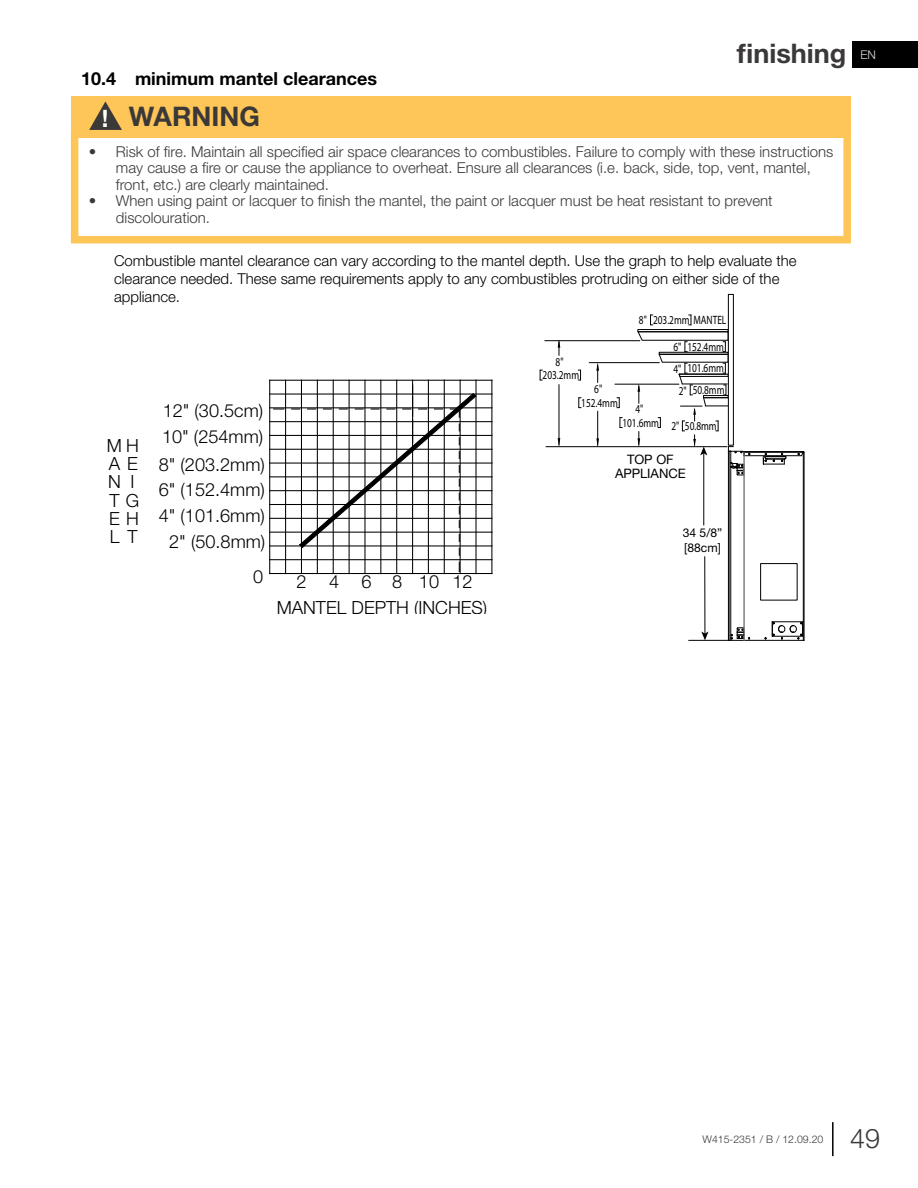
<style>
.page{position:relative;width:918px;height:1188px;background:#fff}
.page>*{position:absolute;margin:0;border:0;box-sizing:border-box;transform-origin:0 0}
.t1{font:700 27px "Helvetica Neue";color:#3b3838}
.t2{font:300 27px "Helvetica Neue";color:#3b3838}
.t3{font:300 18.15px/18.1px "Helvetica Neue";color:#000}
.t4{font:700 18px "Helvetica Neue";color:#000}
.t5{font:300 15px/16.5px "Helvetica Neue";color:#3b3838}
.t6{font:300 15px/18px "Helvetica Neue";color:#000}
.t7{font:13.05px/14.2px "Helvetica Neue";color:#000;text-align:center}
.t8{font:12.15px/13.4px "Myriad Pro";letter-spacing:-.005em;color:#000;text-align:center;scale:.77 1}
.t9{font:12.15px/14.5px "Helvetica Neue";color:#000}
.t10{font:300 12px "Helvetica Neue";color:#dcddde}
.t11{font:300 10.5px "Helvetica Neue";color:#3b3838}
.t12{font:700 9px "Helvetica Neue";color:#000}
.s1{font-size:24px;color:#fff}
</style>
<div class="page">
<div style="left:853px;top:41px;width:65px;height:26px;background:#000"></div>
<hr style="left:832px;top:1122px;width:2px;height:34px;background:#000">
<hr style="left:546px;top:446px;width:181px;height:1px;background:#010101">
<hr style="left:615px;top:384px;width:64px;height:1px;background:#010101">
<hr style="left:589px;top:362px;width:70px;height:1px;background:#010101">
<hr style="left:545px;top:340px;width:95px;height:1px;background:#010101">
<div style="left:638px;top:329px;width:90px;height:3px;border:1px solid #010101"></div>
<svg style="left:558px;top:339px;width:2px;height:16px"></svg>
<hr style="left:559px;top:385px;width:1px;height:60px;background:#000">
<svg style="left:596px;top:438px;width:3px;height:9px"></svg>
<svg style="left:596px;top:363px;width:3px;height:19px"></svg>
<hr style="left:597px;top:411px;width:1px;height:34px;background:#000">
<hr style="left:803px;top:452px;width:1px;height:188px;background:#000">
<hr style="left:744px;top:640px;width:59px;height:1px;background:#000">
<hr style="left:804px;top:452px;width:1px;height:188px;background:#000">
<svg style="left:764px;top:622px;width:41px;height:19px"></svg>
<hr style="left:744px;top:451px;width:59px;height:1px;background:#000">
<hr style="left:744px;top:452px;width:59px;height:1px;background:#000">
<hr style="left:744px;top:455px;width:58px;height:1px;background:#000">
<svg style="left:797px;top:451px;width:8px;height:5px"></svg>
<svg style="left:763px;top:453px;width:24px;height:12px"></svg>
<div style="left:760px;top:563px;width:37px;height:37px;border:1px solid #000"></div>
<div style="left:728px;top:294px;width:6px;height:152px;border:1px solid #010101"></div>
<svg style="left:650px;top:315px;width:3px;height:10px"></svg>
<svg style="left:689px;top:315px;width:3px;height:10px"></svg>
<svg style="left:619px;top:417px;width:3px;height:11px"></svg>
<svg style="left:578px;top:397px;width:3px;height:11px"></svg>
<svg style="left:617px;top:397px;width:3px;height:11px"></svg>
<svg style="left:540px;top:370px;width:2px;height:11px"></svg>
<svg style="left:578px;top:370px;width:3px;height:11px"></svg>
<svg style="left:637px;top:331px;width:113px;height:310px"></svg>
<hr style="left:269px;top:380px;width:1px;height:194px;background:#000">
<hr style="left:270px;top:380px;width:222px;height:1px;background:#000">
<hr style="left:491px;top:380px;width:1px;height:194px;background:#000">
<hr style="left:270px;top:573px;width:222px;height:1px;background:#000">
<hr style="left:270px;top:435px;width:222px;height:1px;background:#000">
<hr style="left:270px;top:449px;width:222px;height:1px;background:#000">
<hr style="left:270px;top:463px;width:222px;height:1px;background:#000">
<hr style="left:270px;top:476px;width:222px;height:1px;background:#000">
<hr style="left:270px;top:490px;width:222px;height:1px;background:#000">
<hr style="left:270px;top:504px;width:222px;height:1px;background:#000">
<hr style="left:270px;top:518px;width:222px;height:1px;background:#000">
<hr style="left:270px;top:532px;width:222px;height:1px;background:#000">
<hr style="left:270px;top:545px;width:222px;height:1px;background:#000">
<hr style="left:270px;top:559px;width:222px;height:1px;background:#000">
<hr style="left:270px;top:407px;width:222px;height:1px;background:#000">
<hr style="left:270px;top:421px;width:222px;height:1px;background:#000">
<svg style="left:274px;top:408px;width:10px;height:2px"></svg>
<hr style="left:270px;top:394px;width:222px;height:1px;background:#000">
<hr style="left:285px;top:380px;width:1px;height:194px;background:#000">
<hr style="left:301px;top:380px;width:1px;height:194px;background:#000">
<hr style="left:317px;top:380px;width:1px;height:194px;background:#000">
<hr style="left:333px;top:380px;width:1px;height:194px;background:#000">
<hr style="left:349px;top:380px;width:1px;height:194px;background:#000">
<hr style="left:364px;top:380px;width:1px;height:194px;background:#000">
<hr style="left:380px;top:380px;width:1px;height:194px;background:#000">
<hr style="left:396px;top:380px;width:1px;height:194px;background:#000">
<hr style="left:412px;top:380px;width:1px;height:194px;background:#000">
<hr style="left:428px;top:380px;width:1px;height:194px;background:#000">
<hr style="left:444px;top:380px;width:1px;height:194px;background:#000">
<hr style="left:460px;top:380px;width:1px;height:194px;background:#000">
<hr style="left:475px;top:380px;width:2px;height:194px;background:#000">
<svg style="left:292px;top:385px;width:185px;height:170px"></svg>
<div style="left:71px;top:131px;width:780px;height:112px;border:8px solid #fec558"></div>
<div style="left:71px;top:96px;width:780px;height:39px;background:#fec558"></div>
<svg style="left:89px;top:101px;width:33px;height:29px"></svg>
<p class="t4" style="left:81px;top:64px;width:298px">10.4 minimum mantel clearances</p>
<h1 class="t1" style="left:102px;top:95px;width:160px"><span class="s1">!</span> WARNING</h1>
<h1 class="t1" style="left:737px;top:32px;width:111px">finishing</h1>
<p class="t5" style="left:116px;top:142px;width:719px;text-indent:-27px">• Risk of fire. Maintain all specified air space clearances to combustibles. Failure to comply with these instructions may cause a fire or cause the appliance to overheat. Ensure all clearances (i.e. back, side, top, vent, mantel, front, etc.) are clearly maintained.</p>
<p class="t5" style="left:116px;top:192px;width:658px;text-indent:-27px">• When using paint or lacquer to finish the mantel, the paint or lacquer must be heat resistant to prevent discolouration.</p>
<p class="t6" style="left:114px;top:250px;width:684px">Combustible mantel clearance can vary according to the mantel depth. Use the graph to help evaluate the clearance needed. These same requirements apply to any combustibles protruding on either side of the appliance.</p>
<p class="t12" style="left:662px;top:275px;width:19px">45.4</p>
<p class="t8" style="left:639px;top:313px;width:115px">8" 203.2mm MANTEL</p>
<p class="t3" style="left:107px;top:436px;width:33px">M H<br>A E<br>N<br>T G<br>E H<br>L T</p>
<p class="t3" style="left:130px;top:472px;width:5px">I</p>
<p class="t3" style="left:163px;top:400px;width:102px">12" (30.5cm)</p>
<p class="t3" style="left:159px;top:454px;width:108px">8" (203.2mm)</p>
<p class="t3" style="left:162px;top:426px;width:103px">10" (254mm)</p>
<p class="t3" style="left:159px;top:479px;width:108px">6" (152.4mm)</p>
<p class="t3" style="left:159px;top:505px;width:108px">4" (101.6mm)</p>
<p class="t3" style="left:169px;top:532px;width:98px">2" (50.8mm)</p>
<p class="t3" style="left:253px;top:566px;width:11px">0</p>
<p class="t3" style="left:277px;top:568px;width:212px;line-height:26.2px;text-align:center">2 4 6 81012<br>MANTEL DEPTH (INCHES)</p>
<p class="t8" style="left:543px;top:355px;width:49px">8"<br>203.2mm</p>
<p class="t8" style="left:673px;top:340px;width:67px">6" 152.4mm</p>
<p class="t8" style="left:673px;top:361px;width:67px">4" 101.6mm</p>
<p class="t8" style="left:581px;top:383px;width:49px">6"<br>152.4mm</p>
<p class="t8" style="left:679px;top:383px;width:61px">2" 50.8mm</p>
<p class="t8" style="left:622px;top:401px;width:124px;line-height:16.5px;text-align:left;text-indent:13px">4"<br>101.6mm 2" 50.8mm</p>
<p class="t7" style="left:615px;top:453px;width:72px">TOP OF<br>APPLIANCE</p>
<p class="t9" style="left:683px;top:526px;width:41px">34 5/8” [88cm]</p>
<p class="t10" style="left:860px;top:46px;width:17px">EN</p>
<p class="t11" style="left:703px;top:1131px;width:122px">W415-2351 / B / 12.09.20</p>
<h1 class="t2" style="left:850px;top:1116px;width:32px">49</h1>
</div>
